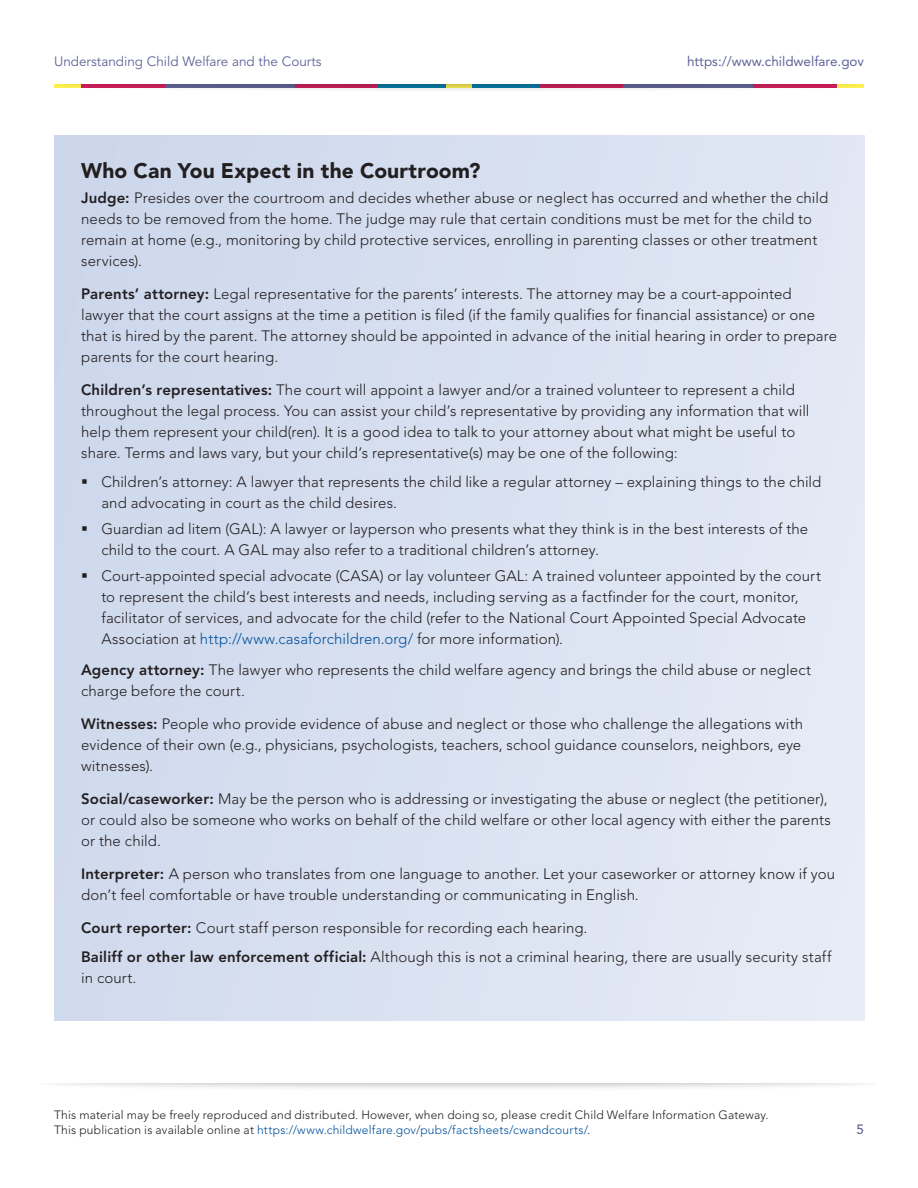
<style>
.page{position:relative;width:918px;height:1188px;background:#fff}
.page>*{position:absolute;margin:0;border:0;box-sizing:border-box;transform-origin:0 0}
.t1{font:900 21px "Avenir";letter-spacing:.005em;color:#231f20}
.t2{font:300 15px/21px "Avenir";letter-spacing:.005em;color:#231f20}
.t3{font:13.5px "Avenir";color:#606497}
.t4{font:13.5px "Avenir";color:#606497}
.t5{font:500 13.5px "Avenir";color:#606497}
.t6{font:300 12px/15px "Avenir";letter-spacing:.015em;color:#231f20}
.s1{font-weight:800}
.s2{color:#01519b}
</style>
<div class="page">
<div style="left:34px;top:1065px;width:850px;height:27px;background:#231f20;opacity:.4"></div>
<div style="left:0;top:1058px;width:918px;height:25px;background:#fff"></div>
<div style="left:47px;top:66px;width:824px;height:27px;background:#231f20;opacity:.4"></div>
<div style="left:38px;top:58px;width:842px;height:25px;background:#fff"></div>
<div style="left:54px;top:135px;width:810px;height:885px;background:#d8e1f0"></div>
<p class="t3" style="left:54px;top:53px;width:269px">Understanding Child Welfare and the Courts</p>
<p class="t4" style="left:687px;top:53px;width:179px">https://www.childwelfare.gov</p>
<p class="t1" style="left:81px;top:158px;width:401px">Who Can You Expect in the Courtroom?</p>
<p class="t2" style="left:81px;top:188px;width:749px"><span class="s1">Judge:</span> Presides over the courtroom and decides whether abuse or neglect has occurred and whether the child needs to be removed from the home. The judge may rule that certain conditions must be met for the child to remain at home (e.g., monitoring by child protective services, enrolling in parenting classes or other treatment services).</p>
<p class="t2" style="left:81px;top:284px;width:757px"><span class="s1">Parents’ attorney:</span> Legal representative for the parents’ interests. The attorney may be a court-appointed lawyer that the court assigns at the time a petition is filed (if the family qualifies for financial assistance) or one that is hired by the parent. The attorney should be appointed in advance of the initial hearing in order to prepare parents for the court hearing.</p>
<p class="t2" style="left:81px;top:380px;width:730px"><span class="s1">Children’s representatives:</span> The court will appoint a lawyer and/or a trained volunteer to represent a child throughout the legal process. You can assist your child’s representative by providing any information that will help them represent your child(ren). It is a good idea to talk to your attorney about what might be useful to share. Terms and laws vary, but your child’s representative(s) may be one of the following:</p>
<p class="t2" style="left:101px;top:471px;width:722px">Children’s attorney: A lawyer that represents the child like a regular attorney – explaining things to the child and advocating in court as the child desires.</p>
<p class="t2" style="left:101px;top:519px;width:708px">Guardian ad litem (GAL): A lawyer or layperson who presents what they think is in the best interests of the child to the court. A GAL may also refer to a traditional children’s attorney.</p>
<p class="t2" style="left:101px;top:566px;width:721px">Court-appointed special advocate (CASA) or lay volunteer GAL: A trained volunteer appointed by the court to represent the child’s best interests and needs, including serving as a factfinder for the court, monitor, facilitator of services, and advocate for the child (refer to the National Court Appointed Special Advocate Association at <span class="s2">http://www.casaforchildren.org/</span> for more information).</p>
<p class="t2" style="left:81px;top:660px;width:732px"><span class="s1">Agency attorney:</span> The lawyer who represents the child welfare agency and brings the child abuse or neglect charge before the court.</p>
<p class="t2" style="left:81px;top:714px;width:724px"><span class="s1">Witnesses:</span> People who provide evidence of abuse and neglect or those who challenge the allegations with evidence of their own (e.g., physicians, psychologists, teachers, school guidance counselors, neighbors, eye witnesses).</p>
<p class="t2" style="left:81px;top:789px;width:751px"><span class="s1">Social/caseworker:</span> May be the person who is addressing or investigating the abuse or neglect (the petitioner), or could also be someone who works on behalf of the child welfare or other local agency with either the parents or the child.</p>
<p class="t2" style="left:81px;top:864px;width:756px"><span class="s1">Interpreter:</span> A person who translates from one language to another. Let your caseworker or attorney know if you don’t feel comfortable or have trouble understanding or communicating in English.</p>
<p class="t2" style="left:81px;top:918px;width:508px"><span class="s1">Court reporter:</span> Court staff person responsible for recording each hearing.</p>
<p class="t2" style="left:81px;top:946px;width:752px"><span class="s1">Bailiff or other law enforcement official:</span> Although this is not a criminal hearing, there are usually security staff in court.</p>
<p class="t6" style="left:54px;top:1107px;width:716px">This material may be freely reproduced and distributed. However, when doing so, please credit Child Welfare Information Gateway.<br>This publication is available online at <span class="s2">https://www.childwelfare.gov/pubs/factsheets/cwandcourts/</span>.</p>
<p class="t5" style="left:857px;top:1122px;width:9px">5</p>
</div>
